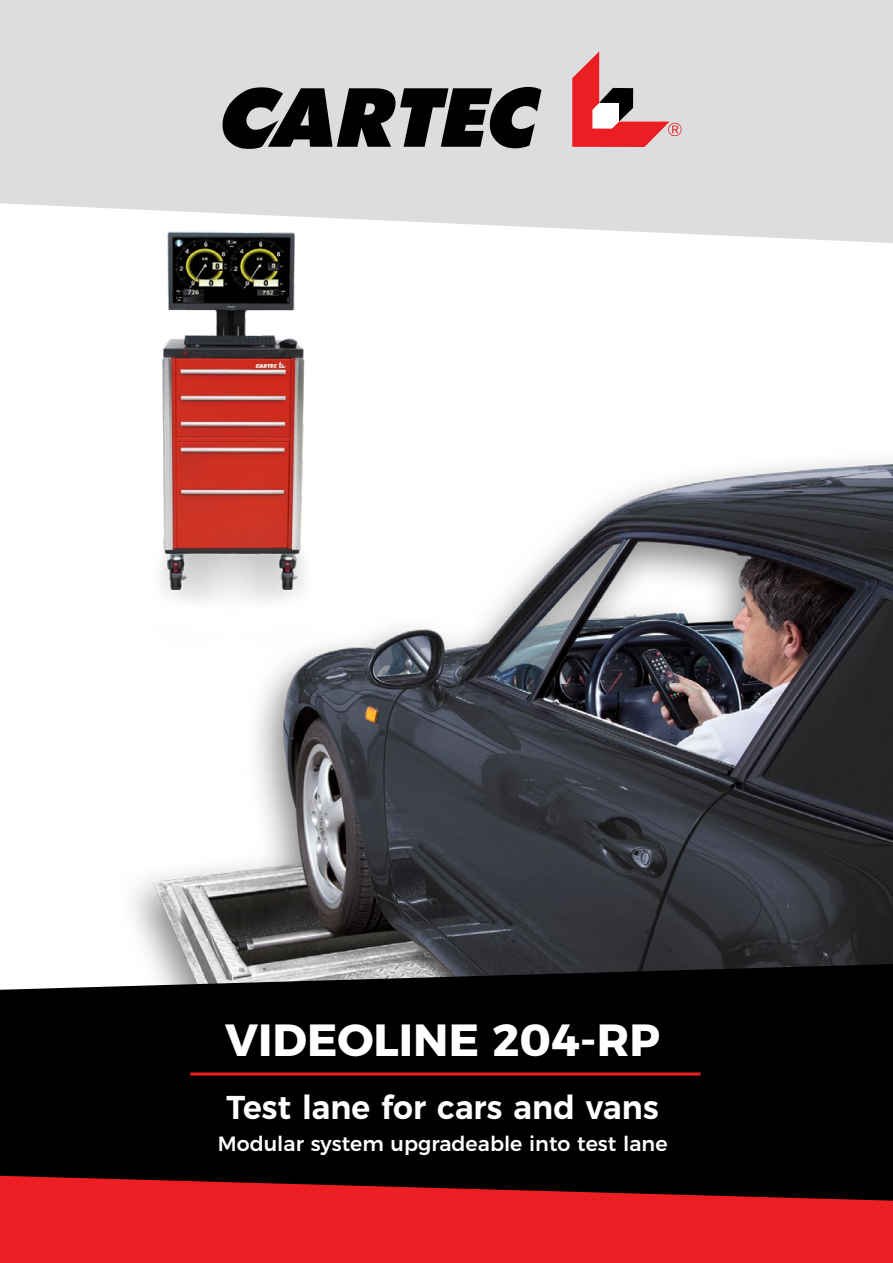
<style>
.page{position:relative;width:893px;height:1263px;background:#fff}
.page>*{position:absolute;margin:0;border:0;box-sizing:border-box;transform-origin:0 0}
.t1{font:700 45px "Montserrat";color:#fff}
.t2{font:600 33px "Montserrat";color:#fff;scale:.95 1}
.t3{font:500 20.7px "Montserrat";color:#fff}
</style>
<div class="page">
<div style="left:0;top:0;width:893px;height:207px;background:#dcddde"></div>
<svg style="left:222px;top:87px;width:319px;height:62px;background:#4e4f4f"></svg>
<svg style="left:572px;top:51px;width:109px;height:96px;background:#d79396"></svg>
<img style="left:67px;top:204px;width:826px;height:760px">
<div style="left:0;top:964px;width:893px;height:212px;background:#000"></div>
<svg style="left:0;top:1176px;width:893px;height:87px;background:#cc191f"></svg>
<hr style="left:190px;top:1072px;width:511px;height:3px;background:#ed1d24">
<h1 class="t1" style="left:225px;top:1003px;width:436px">VIDEOLINE 204-RP</h1>
<h2 class="t2" style="left:227px;top:1081px;width:456px">Test lane for cars and vans</h2>
<p class="t3" style="left:218px;top:1127px;width:451px">Modular system upgradeable into test lane</p>
</div>
